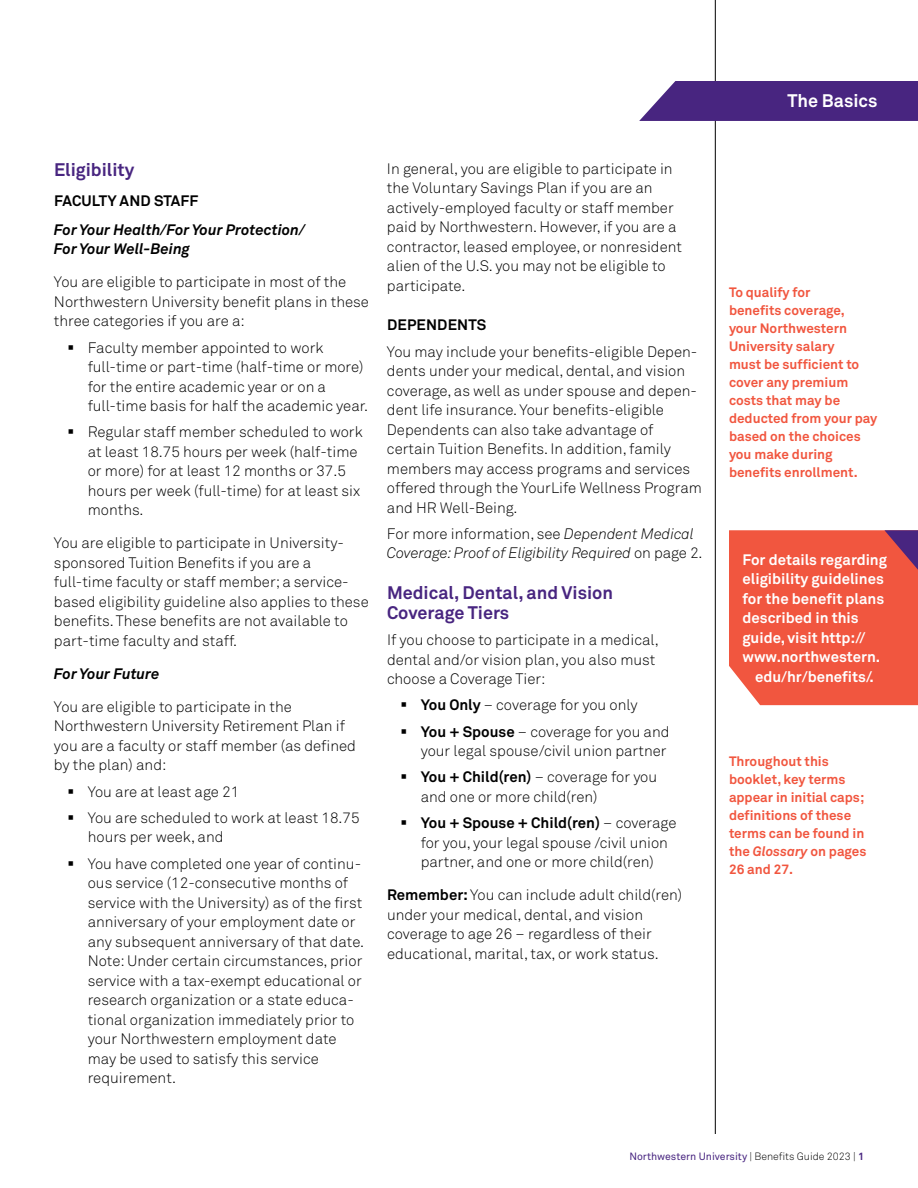
<style>
.page{position:relative;width:918px;height:1188px;background:#fff}
.page>*{position:absolute;margin:0;border:0;box-sizing:border-box;transform-origin:0 0}
.t1{font:700 18px/19.5px "Akkurat Pro";color:#482580}
.t2{font:700 18px "Akkurat Pro";color:#fff}
.t3{font:300 15px/19.5px "Akkurat Pro";color:#000}
.t4{font:700 15px "Akkurat Pro";color:#fff}
.t5{font:italic 300 15px/19.5px "Akkurat Pro";letter-spacing:-.005em;color:#000}
.t6{font:italic 700 15px/19.5px "Akkurat Pro";color:#000}
.t7{font:700 15px "Akkurat Pro";letter-spacing:.01em;color:#000}
.t8{font:700 13.5px/18px "Akkurat Pro";color:#f1563f}
.t9{font:10.5px "Akkurat Pro";color:#482580}
.s1{font-style:normal}
.s2{font-weight:700}
.s3{font-style:italic}
.s4{font-weight:300;color:#000}
</style>
<div class="page">
<hr style="left:715px;top:0;width:1px;height:1134px;background:#000">
<div style="left:639px;top:81px;width:279px;height:40px;background:#482580"></div>
<div style="left:729px;top:530px;width:189px;height:175px;background:#f1563f"></div>
<p class="t1" style="left:54px;top:160px;width:82px">Eligibility</p>
<p class="t7" style="left:54px;top:192px;width:146px">FACULTY AND STAFF</p>
<h5 class="t6" style="left:54px;top:220px;width:252px">For Your Health/For Your Protection/<br>For Your Well-Being</h5>
<p class="t3" style="left:54px;top:272px;width:317px">You are eligible to participate in most of the<br>Northwestern University benefit plans in these three categories if you are a:</p>
<p class="t3" style="left:88px;top:338px;width:282px;text-indent:-20px">▪ Faculty member appointed to work full-time or part-time (half-time or more) for the entire academic year or on a full-time basis for half the academic year.</p>
<p class="t3" style="left:88px;top:422px;width:276px;text-indent:-20px">▪ Regular staff member scheduled to work at least 18.75 hours per week (half-time or more) for at least 12 months or 37.5 hours per week (full-time) for at least six months.</p>
<p class="t3" style="left:54px;top:533px;width:316px">You are eligible to participate in University&shy;sponsored Tuition Benefits if you are a full-time faculty or staff member; a service&shy;based eligibility guideline also applies to these benefits. These benefits are not available to part-time faculty and staff.</p>
<h5 class="t6" style="left:54px;top:664px;width:107px">For Your Future</h5>
<p class="t3" style="left:54px;top:697px;width:304px">You are eligible to participate in the Northwestern University Retirement Plan if you are a faculty or staff member (as defined by the plan) and:</p>
<p class="t3" style="left:67px;top:782px;width:173px">▪ You are at least age 21</p>
<p class="t3" style="left:88px;top:808px;width:273px;text-indent:-20px">▪ You are scheduled to work at least 18.75 hours per week, and</p>
<p class="t3" style="left:88px;top:854px;width:278px;text-indent:-20px">▪ You have completed one year of continu&shy;ous service (12-consecutive months of service with the University) as of the first anniversary of your employment date or any subsequent anniversary of that date.<br>Note: Under certain circumstances, prior service with a tax-exempt educational or research organization or a state educa&shy;tional organization immediately prior to your Northwestern employment date may be used to satisfy this service requirement.</p>
<p class="t3" style="left:387px;top:159px;width:297px">In general, you are eligible to participate in the Voluntary Savings Plan if you are an actively-employed faculty or staff member paid by Northwestern. However, if you are a contractor, leased employee, or nonresident alien of the U.S. you may not be eligible to participate.</p>
<h5 class="t7" style="left:387px;top:316px;width:101px">DEPENDENTS</h5>
<p class="t3" style="left:387px;top:342px;width:317px">You may include your benefits-eligible Depen&shy;dents under your medical, dental, and vision coverage, as well as under spouse and depen&shy;dent life insurance. Your benefits-eligible Dependents can also take advantage of certain Tuition Benefits. In addition, family members may access programs and services offered through the YourLife Wellness Program and HR Well-Being.</p>
<p class="t5" style="left:387px;top:524px;width:317px"><span class="s1">For more information, see</span> Dependent Medical<br>Coverage: Proof of Eligibility Required <span class="s1">on page 2.</span></p>
<h4 class="t1" style="left:387px;top:583px;width:228px">Medical, Dental, and Vision<br>Coverage Tiers</h4>
<p class="t3" style="left:387px;top:630px;width:274px">If you choose to participate in a medical, dental and/or vision plan, you also must choose a Coverage Tier:</p>
<p class="t3" style="left:400px;top:695px;width:239px">▪ <span class="s2">You Only</span> – coverage for you only</p>
<p class="t3" style="left:400px;top:722px;width:271px;text-align:right">▪ <span class="s2">You + Spouse</span> – coverage for you and your legal spouse/civil union partner</p>
<p class="t3" style="left:421px;top:767px;width:238px;text-indent:-20px">▪ <span class="s2">You + Child(ren)</span> – coverage for you and one or more child(ren)</p>
<p class="t3" style="left:421px;top:813px;width:257px;text-indent:-20px">▪ <span class="s2">You + Spouse + Child(ren)</span> – coverage for you, your legal spouse /civil union partner, and one or more child(ren)</p>
<p class="t3" style="left:387px;top:885px;width:297px"><span class="s2">Remember:</span> You can include adult child(ren) under your medical, dental, and vision coverage to age 26 – regardless of their educational, marital, tax, or work status.</p>
<p class="t2" style="left:787px;top:90px;width:92px">The Basics</p>
<p class="t8" style="left:729px;top:283px;width:150px">To qualify for<br>benefits coverage,<br>your Northwestern<br>University salary<br>must be sufficient to cover any premium costs that may be deducted from your pay based on the choices you make during benefits enrollment.</p>
<p class="t4" style="left:742px;top:550px;width:146px">For details regarding</p>
<p class="t4" style="left:742px;top:570px;width:143px">eligibility guidelines</p>
<p class="t4" style="left:742px;top:589px;width:143px">for the benefit plans</p>
<p class="t4" style="left:742px;top:609px;width:118px">described in this</p>
<p class="t4" style="left:742px;top:628px;width:124px">guide, visit http://</p>
<p class="t4" style="left:742px;top:648px;width:139px">www.northwestern.</p>
<p class="t4" style="left:755px;top:667px;width:120px">edu/hr/benefits/.</p>
<p class="t8" style="left:729px;top:753px;width:139px">Throughout this booklet, key terms appear in initial caps; definitions of these terms can be found in the <span class="s3">Glossary</span> on pages<br>26 and 27.</p>
<p class="t9" style="left:629px;top:1150px;width:236px">Northwestern University <span class="s4">| Benefts Guide 2023 |</span> <span class="s2">1</span></p>
</div>
